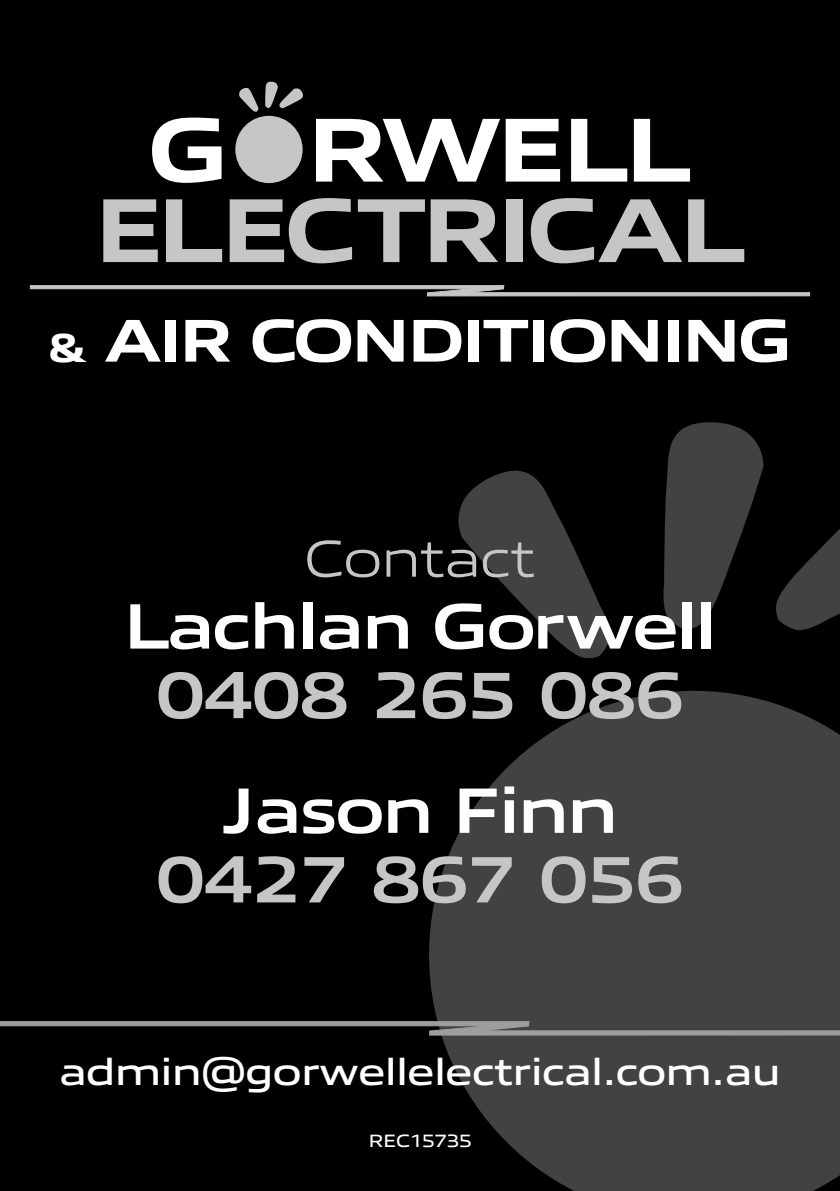
<style>
.page{position:relative;width:840px;height:1191px;background:#fff}
.page>*{position:absolute;margin:0;border:0;box-sizing:border-box;transform-origin:0 0}
.t1{font:800 91.6px "Allumi Std Extended";letter-spacing:-.08em;color:#c6c6c6}
.t2{font:800 91.6px "Allumi Std Extended";letter-spacing:-.07em;color:#fff}
.t3{font:700 66px "Allumi Std Extended";color:#c6c6c6}
.t4{font:700 64.6px "Allumi Std Extended";letter-spacing:-.04em;color:#fff}
.t5{font:800 60.8px "Allumi Std Extended";letter-spacing:-.06em;color:#fff}
.t6{font:300 52px "Allumi Std Extended";letter-spacing:-.02em;color:#c6c6c6}
.t7{font:600 38px "Allumi Std Extended";letter-spacing:-.02em;color:#fff}
.t8{font:18px "Allumi Std Extended";letter-spacing:-.02em;color:#fff}
.s1{font-size:40.8px}
</style>
<div class="page">
<div style="left:0;top:0;width:839px;height:1191px;background:#000"></div>
<svg style="left:429px;top:691px;width:410px;height:500px;background:#393938"></svg>
<svg style="left:663px;top:422px;width:101px;height:208px"></svg>
<svg style="left:458px;top:470px;width:153px;height:189px"></svg>
<svg style="left:776px;top:530px;width:63px;height:100px"></svg>
<svg style="left:30px;top:285px;width:780px;height:12px"></svg>
<div style="left:235px;top:116px;width:67px;height:67px;background:#c6c6c6;border-radius:50%"></div>
<svg style="left:239px;top:87px;width:20px;height:25px"></svg>
<svg style="left:265px;top:81px;width:38px;height:27px"></svg>
<svg style="left:0;top:1020px;width:839px;height:16px"></svg>
<h1 class="t2" style="left:147px;top:100px;width:546px">G RWELL</h1>
<h1 class="t1" style="left:93px;top:181px;width:655px">ELECTRICAL</h1>
<h3 class="t5" style="left:48px;top:307px;width:746px"><span class="s1">&amp;</span> AIR CONDITIONING</h3>
<h3 class="t6" style="left:304px;top:531px;width:233px">Contact</h3>
<h3 class="t4" style="left:123px;top:591px;width:595px">Lachlan Gorwell</h3>
<h2 class="t3" style="left:156px;top:659px;width:528px">0408 265 086</h2>
<h3 class="t4" style="left:221px;top:775px;width:398px">Jason Finn</h3>
<h2 class="t3" style="left:156px;top:844px;width:528px">0427 867 056</h2>
<p class="t7" style="left:59px;top:1051px;width:723px">admin@gorwellelectrical.com.au</p>
<p class="t8" style="left:368px;top:1130px;width:105px">REC15735</p>
</div>
